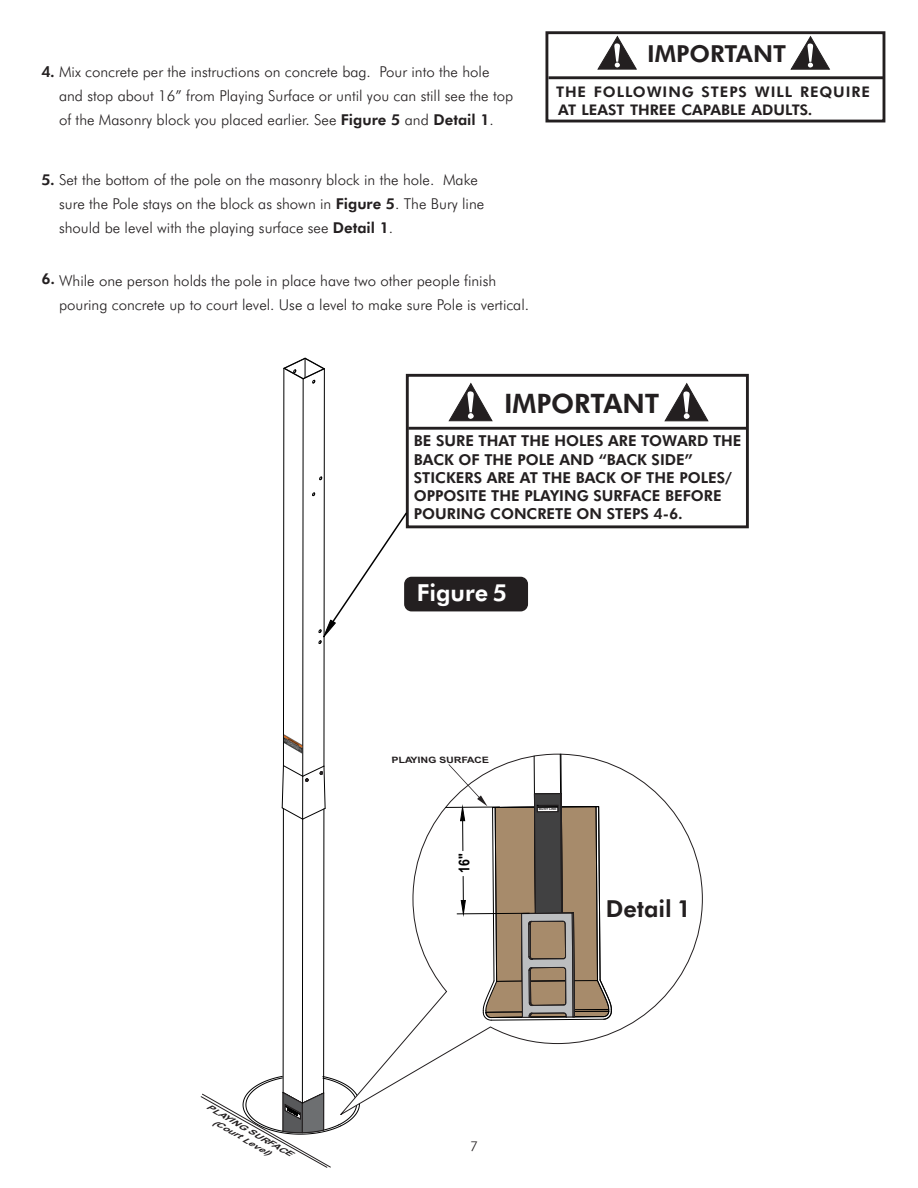
<style>
.page{position:relative;width:918px;height:1188px;background:#fff}
.page>*{position:absolute;margin:0;border:0;box-sizing:border-box;transform-origin:0 0}
.t1{font:800 26.85px "Futura BT";color:#231f20}
.t2{font:800 23.4px "Futura BT";color:#231f20}
.t3{font:800 23.4px "Futura BT";color:#fff}
.t4{font:800 15.15px/18.1px "Futura BT";color:#231f20}
.t5{font:300 15px/24px "Futura BT";color:#231f20}
.t6{font:700 15px "Arial Narrow";color:#000}
.t7{font:800 15px "Futura BT";color:#231f20}
.t8{font:800 14.7px/17.5px "Futura BT";letter-spacing:.06em;color:#231f20}
.t9{font:300 13.5px "Futura BT";color:#231f20}
.t10{font:700 8.85px "Arial";color:#231f20;scale:1.2 1}
.t11{font:italic 700 7.8px "Arial";color:#231f20;scale:1.36 1}
.t12{font:700 3.3px "Arial";color:#231f20}
.t13{font:italic 700 1.8px "Arial";color:#000;scale:1.36 1}
.s1{font-weight:800}
</style>
<div class="page">
<svg style="left:360px;top:764px;width:343px;height:340px"></svg>
<hr style="left:324px;top:369px;width:1px;height:397px;background:#000">
<hr style="left:302px;top:379px;width:1px;height:397px;background:#000">
<hr style="left:283px;top:368px;width:1px;height:398px;background:#000">
<svg style="left:283px;top:358px;width:42px;height:25px"></svg>
<hr style="left:283px;top:809px;width:1px;height:284px;background:#000">
<hr style="left:302px;top:819px;width:1px;height:284px;background:#000">
<hr style="left:323px;top:809px;width:1px;height:284px;background:#000">
<svg style="left:200px;top:1076px;width:160px;height:92px"></svg>
<div style="left:406px;top:374px;width:343px;height:154px;border:3px solid #231f20"></div>
<hr style="left:408px;top:427px;width:340px;height:3px;background:#231f20">
<svg style="left:449px;top:383px;width:44px;height:38px"></svg>
<svg style="left:665px;top:383px;width:43px;height:38px"></svg>
<svg style="left:319px;top:511px;width:210px;height:133px"></svg>
<svg style="left:282px;top:765px;width:44px;height:55px"></svg>
<div style="left:545px;top:31px;width:340px;height:91px;border:3px solid #231f20"></div>
<hr style="left:549px;top:76px;width:335px;height:3px;background:#231f20">
<svg style="left:598px;top:36px;width:39px;height:34px"></svg>
<svg style="left:791px;top:36px;width:39px;height:34px"></svg>
<hr style="left:446px;top:807px;width:54px;height:1px;background:#000">
<svg style="left:448px;top:753px;width:164px;height:335px"></svg>
<svg style="left:284px;top:734px;width:19px;height:20px"></svg>
<p class="t5" style="left:59px;top:61px;width:456px;text-indent:-18px"><span class="s1">4.</span> Mix concrete per the instructions on concrete bag. Pour into the hole and stop about 16” from Playing Surface or until you can still see the top of the Masonry block you placed earlier. See <span class="s1">Figure 5</span> and <span class="s1">Detail 1</span>.</p>
<p class="t5" style="left:59px;top:169px;width:427px;text-indent:-18px"><span class="s1">5.</span> Set the bottom of the pole on the masonry block in the hole. Make sure the Pole stays on the block as shown in <span class="s1">Figure 5</span>. The Bury line should be level with the playing surface see <span class="s1">Detail 1</span>.</p>
<p class="t5" style="left:59px;top:270px;width:472px">While one person holds the pole in place have two other people finish pouring concrete up to court level. Use a level to make sure Pole is vertical.</p>
<p class="t7" style="left:42px;top:272px;width:15px">6.</p>
<h2 class="t2" style="left:647px;top:44px;width:140px">IMPORTANT</h2>
<p class="t8" style="left:556px;top:85px;width:315px">THE FOLLOWING STEPS WILL REQUIRE<br>AT LEAST THREE CAPABLE ADULTS.</p>
<h1 class="t1" style="left:504px;top:392px;width:157px">IMPORTANT</h1>
<p class="t4" style="left:414px;top:433px;width:329px">BE SURE THAT THE HOLES ARE TOWARD THE BACK OF THE POLE AND “BACK SIDE” STICKERS ARE AT THE BACK OF THE POLES/ OPPOSITE THE PLAYING SURFACE BEFORE POURING CONCRETE ON STEPS 4-6.</p>
<p class="t13" style="left:290px;top:739px;width:10px;rotate:30deg">WARNING</p>
<p class="t11" style="left:209px;top:1103px;width:73px;rotate:30deg">PLAYING SURFACE</p>
<p class="t11" style="left:215px;top:1119px;width:49px;rotate:30deg">(Court Level)</p>
<h2 class="t3" style="left:417px;top:583px;width:92px">Figure 5</h2>
<p class="t10" style="left:392px;top:756px;width:83px">PLAYING SURFACE</p>
<p class="t6" style="left:459px;top:873px;width:21px;rotate:-90deg">16"</p>
<p class="t12" style="left:539px;top:808px;width:19px">BURY LINE</p>
<h2 class="t2" style="left:606px;top:899px;width:87px">Detail 1</h2>
<p class="t9" style="left:470px;top:1140px;width:9px">7</p>
</div>
